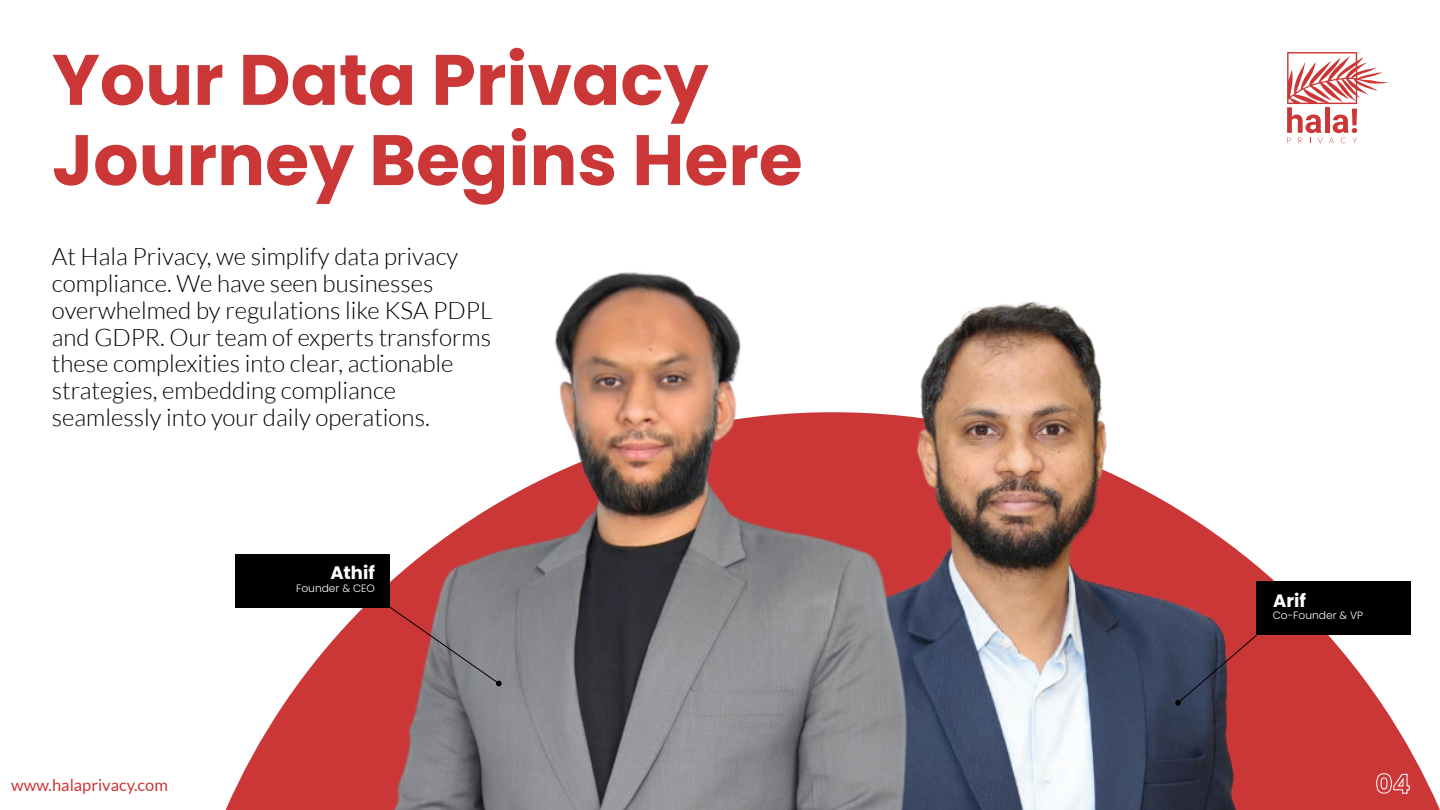
<style>
.page{position:relative;width:1440px;height:810px;background:#fff}
.page>*{position:absolute;margin:0;border:0;box-sizing:border-box;transform-origin:0 0}
.t1{font:700 71.25px/80.2px "Poppins";color:#cb3737}
.t2{font:300 24.08px/26.8px "Lato";color:#000}
.t3{font:700 18px "Poppins";color:#fff}
.t4{font:16.5px "Lato";color:#cb3737}
.t5{font:300 10.65px "Poppins";color:#fff}
</style>
<div class="page">
<svg style="left:1287px;top:52px;width:101px;height:91px"></svg>
<svg style="left:226px;top:554px;width:1214px;height:256px;fill:#cb3737"></svg>
<img style="left:943px;top:301px;width:330px;height:509px">
<img style="left:354px;top:272px;width:589px;height:538px">
<div style="left:236px;top:554px;width:154px;height:53px;background:#000"></div>
<svg style="left:387px;top:605px;width:115px;height:82px;background:#9a6669"></svg>
<div style="left:1256px;top:581px;width:155px;height:54px;background:#000"></div>
<svg style="left:1175px;top:633px;width:84px;height:73px;background:#6e3b49"></svg>
<svg style="left:1376px;top:773px;width:34px;height:21px"></svg>
<h1 class="t1" style="left:52px;top:46px;width:752px">Your Data Privacy<br>Journey Begins Here</h1>
<p class="t2" style="left:52px;top:243px;width:442px">At Hala Privacy, we simplify data privacy compliance. We have seen businesses overwhelmed by regulations like KSA PDPL and GDPR. Our team of experts transforms these complexities into clear, actionable strategies, embedding compliance seamlessly into your daily operations.</p>
<p class="t4" style="left:11px;top:779px;width:158px">www.halaprivacy.com</p>
<p class="t3" style="left:330px;top:564px;width:46px">Athif</p>
<p class="t5" style="left:296px;top:582px;width:80px">Founder &amp; CEO</p>
<p class="t3" style="left:1273px;top:592px;width:34px">Arif</p>
<p class="t5" style="left:1273px;top:609px;width:92px">Co-Founder &amp; VP</p>
</div>
